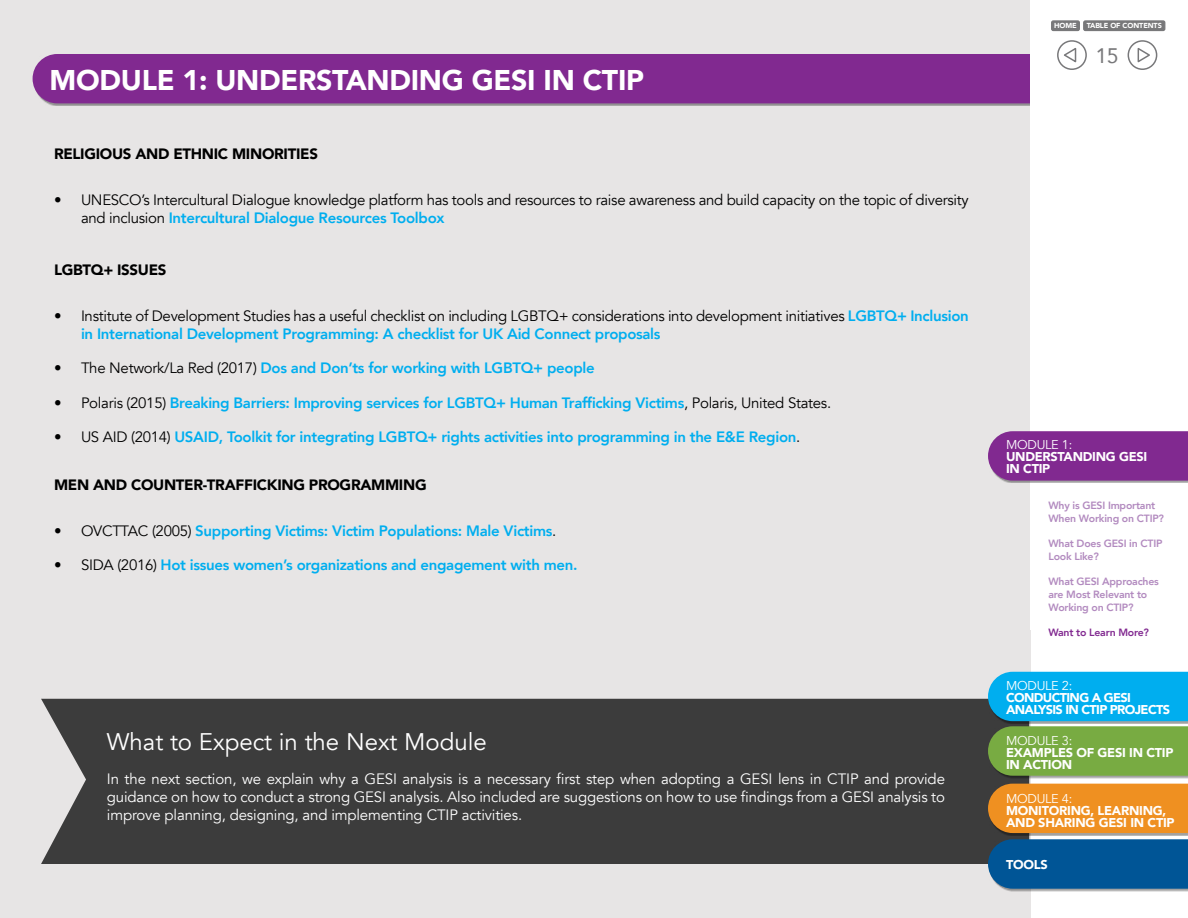
<style>
.page{position:relative;width:1188px;height:918px;background:#fff}
.page>*{position:absolute;margin:0;border:0;box-sizing:border-box;transform-origin:0 0}
.t1{font:900 28.5px "Avenir";letter-spacing:-.01em;color:#fff}
.t2{font:24px "Avenir";color:#fff}
.t3{font:21px "Avenir";color:#78787a}
.t4{font:800 15px "Avenir";letter-spacing:-.02em;color:#00aeef}
.t5{font:15px/18px "Avenir";letter-spacing:-.02em;color:#000}
.t6{font:15px/18px "Avenir";letter-spacing:-.01em;color:#fff;text-align:justify}
.t7{font:900 15px "Avenir";letter-spacing:-.02em;color:#000}
.t8{font:900 12.75px/12px "Avenir";letter-spacing:-.02em;color:#fff}
.t9{font:900 12.75px/12px "Avenir";letter-spacing:-.05em;color:#fff}
.t10{font:12.75px "Avenir";letter-spacing:-.02em;color:#fff}
.t11{font:800 10.5px/12.8px "Avenir";letter-spacing:-.02em;color:#b28abf}
.t12{font:800 10.5px "Avenir";letter-spacing:-.02em;color:#812990}
.t13{font:900 7.2px "Avenir";letter-spacing:-.01em;color:#fff}
.s1{font-weight:800;color:#00aeef}
.s2{font-weight:400;color:#000}
</style>
<div class="page">
<div style="left:0;top:0;width:1030px;height:918px;background:#e7e5e5"></div>
<div style="left:41px;top:699px;width:988px;height:165px;background:#3c3c3c"></div>
<div style="left:34px;top:55px;width:1154px;height:51px;background:#000;opacity:.37"></div>
<div style="left:33px;top:54px;width:997px;height:49px;background:#812990"></div>
<div style="left:1030px;top:0;width:158px;height:630px;background:#fff"></div>
<div style="left:990px;top:728px;width:198px;height:50px;background:#000;opacity:.37"></div>
<svg style="left:988px;top:672px;width:200px;height:104px;background:#43a997"></svg>
<div style="left:1128px;top:40px;width:29px;height:30px;border:2px solid #78787a;border-radius:50%"></div>
<svg style="left:1137px;top:46px;width:15px;height:18px"></svg>
<div style="left:1057px;top:40px;width:30px;height:30px;border:2px solid #78787a;border-radius:50%"></div>
<svg style="left:1062px;top:48px;width:15px;height:16px"></svg>
<div style="left:990px;top:433px;width:198px;height:50px;background:#000;opacity:.37"></div>
<div style="left:988px;top:431px;width:200px;height:50px;background:#812990"></div>
<div style="left:990px;top:785px;width:198px;height:51px;background:#000;opacity:.37"></div>
<div style="left:988px;top:784px;width:200px;height:49px;background:#ef9021"></div>
<div style="left:990px;top:841px;width:198px;height:50px;background:#000;opacity:.37"></div>
<div style="left:988px;top:839px;width:200px;height:50px;background:#005596"></div>
<div style="left:1084px;top:21px;width:81px;height:9px;background:#78787a;border-radius:2px"></div>
<div style="left:1083px;top:20px;width:82px;height:11px;border:1px solid #78787a;border-radius:2px"></div>
<div style="left:1052px;top:21px;width:27px;height:9px;background:#78787a;border-radius:2px"></div>
<div style="left:1051px;top:20px;width:29px;height:11px;border:1px solid #78787a;border-radius:2px"></div>
<h1 class="t1" style="left:50px;top:56px;width:596px">MODULE 1: UNDERSTANDING GESI IN CTIP</h1>
<p class="t7" style="left:54px;top:141px;width:265px">RELIGIOUS AND ETHNIC MINORITIES</p>
<p class="t5" style="left:81px;top:191px;width:889px;text-indent:-27px">• UNESCO’s Intercultural Dialogue knowledge platform has tools and resources to raise awareness and build capacity on the topic of diversity and inclusion <span class="s1">Intercultural Dialogue Resources Toolbox</span></p>
<p class="t7" style="left:54px;top:257px;width:114px">LGBTQ+ ISSUES</p>
<p class="t5" style="left:81px;top:307px;width:889px;text-indent:-27px">• Institute of Development Studies has a useful checklist on including LGBTQ+ considerations into development initiatives <span class="s1">LGBTQ+ Inclusion in International Development Programming: A checklist for UK Aid Connect proposals</span></p>
<p class="t4" style="left:54px;top:357px;width:542px"><span class="s2">• The Network/La Red (2017)</span> Dos and Don’ts for working with LGBTQ+ people</p>
<p class="t4" style="left:54px;top:391px;width:779px"><span class="s2">• Polaris (2015)</span> Breaking Barriers: Improving services for LGBTQ+ Human Trafficking Victims<span class="s2">, Polaris, United States.</span></p>
<p class="t4" style="left:54px;top:425px;width:748px"><span class="s2">• US AID (2014)</span> USAID, Toolkit for integrating LGBTQ+ rights activities into programming in the E&amp;E Region<span class="s2">.</span></p>
<p class="t7" style="left:54px;top:472px;width:374px">MEN AND COUNTER-TRAFFICKING PROGRAMMING</p>
<p class="t4" style="left:54px;top:519px;width:504px"><span class="s2">• OVCTTAC (2005)</span> Supporting Victims: Victim Populations: Male Victims<span class="s2">.</span></p>
<p class="t4" style="left:54px;top:553px;width:525px"><span class="s2">• SIDA (2016)</span> Hot issues women’s organizations and engagement with men.</p>
<h2 class="t2" style="left:107px;top:727px;width:382px">What to Expect in the Next Module</h2>
<p class="t6" style="left:107px;top:770px;width:840px">In the next section, we explain why a GESI analysis is a necessary first step when adopting a GESI lens in CTIP and provide guidance on how to conduct a strong GESI analysis. Also included are suggestions on how to use findings from a GESI analysis to improve planning, designing, and implementing CTIP activities.</p>
<p class="t13" style="left:1054px;top:20px;width:24px">HOME</p>
<p class="t13" style="left:1087px;top:20px;width:77px">TABLE OF CONTENTS</p>
<h3 class="t3" style="left:1096px;top:39px;width:25px">15</h3>
<p class="t10" style="left:1006px;top:437px;width:68px">MODULE 1:</p>
<p class="t8" style="left:1006px;top:450px;width:143px">UNDERSTANDING GESI<br>IN CTIP</p>
<p class="t11" style="left:1048px;top:499px;width:117px">Why is GESI Important<br>When Working on CTIP?</p>
<p class="t11" style="left:1048px;top:537px;width:115px">What Does GESI in CTIP<br>Look Like?</p>
<p class="t11" style="left:1048px;top:575px;width:112px">What GESI Approaches are Most Relevant to<br>Working on CTIP?</p>
<p class="t12" style="left:1048px;top:625px;width:102px">Want to Learn More?</p>
<p class="t10" style="left:1006px;top:678px;width:68px">MODULE 2:</p>
<p class="t9" style="left:1006px;top:692px;width:166px">CONDUCTING A GESI<br>ANALYSIS IN CTIP PROJECTS</p>
<p class="t10" style="left:1006px;top:733px;width:68px">MODULE 3:</p>
<p class="t8" style="left:1006px;top:746px;width:169px">EXAMPLES OF GESI IN CTIP<br>IN ACTION</p>
<p class="t10" style="left:1006px;top:791px;width:68px">MODULE 4:</p>
<p class="t8" style="left:1006px;top:804px;width:170px">MONITORING, LEARNING,<br>AND SHARING GESI IN CTIP</p>
<p class="t8" style="left:1006px;top:858px;width:43px">TOOLS</p>
</div>
